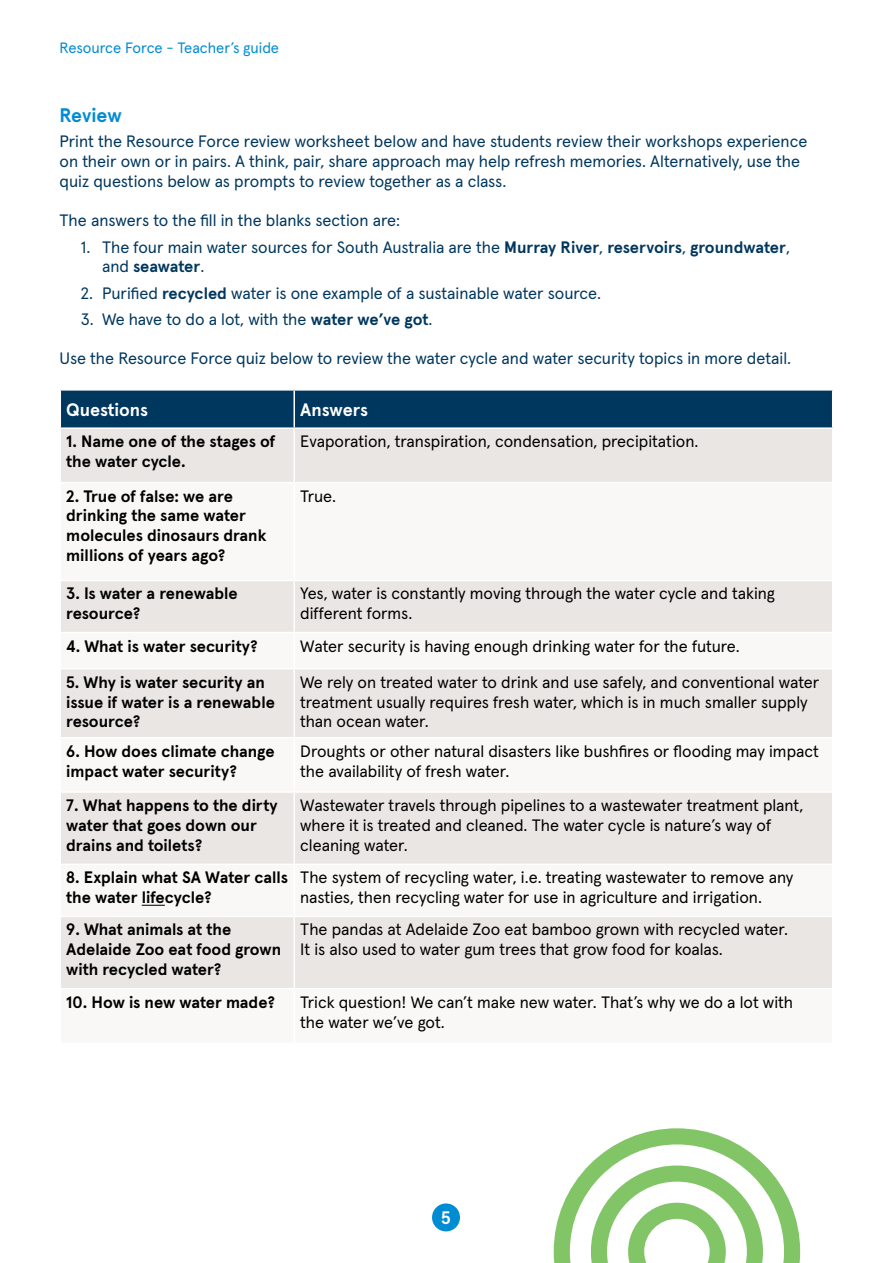
<style>
.page{position:relative;width:893px;height:1263px;background:#fff}
.page>*{position:absolute;margin:0;border:0;box-sizing:border-box;transform-origin:0 0}
.t1{font:700 19.5px "Apercu";letter-spacing:-.005em;color:#008cd2}
.t2{font:700 18px "Apercu";letter-spacing:-.005em;color:#fff}
.t3{font:16.5px/19.8px "Apercu";color:#000}
.t4{font:16.5px/19.8px "Apercu";color:#00375e}
.t5{font:700 16.5px/19.8px "Apercu";color:#000}
.t6{font:15px "Apercu";color:#008cd2}
.s1{font-weight:700}
</style>
<div class="page">
<div style="left:432px;top:1203px;width:28px;height:28px;background:#008cd2;border-radius:50%"></div>
<div style="left:61px;top:391px;width:771px;height:36px;background:#00375e"></div>
<div style="left:61px;top:429px;width:771px;height:53px;background:#eae6e3"></div>
<svg style="left:61px;top:581px;width:771px;height:407px;fill:#eae6e3"></svg>
<hr style="left:293px;top:391px;width:2px;height:36px;background:#fff">
<hr style="left:293px;top:429px;width:2px;height:53px;background:#fff">
<hr style="left:293px;top:581px;width:2px;height:51px;background:#fff">
<hr style="left:60px;top:632px;width:234px;height:1px;background:#fff">
<hr style="left:294px;top:632px;width:539px;height:1px;background:#fff">
<hr style="left:293px;top:633px;width:2px;height:35px;background:#fff">
<hr style="left:60px;top:668px;width:234px;height:1px;background:#fff">
<hr style="left:294px;top:668px;width:539px;height:1px;background:#fff">
<hr style="left:293px;top:669px;width:2px;height:68px;background:#fff">
<hr style="left:60px;top:737px;width:234px;height:1px;background:#fff">
<hr style="left:294px;top:737px;width:539px;height:1px;background:#fff">
<hr style="left:293px;top:738px;width:2px;height:53px;background:#fff">
<hr style="left:60px;top:791px;width:234px;height:2px;background:#fff">
<hr style="left:294px;top:791px;width:539px;height:2px;background:#fff">
<hr style="left:293px;top:793px;width:2px;height:70px;background:#fff">
<hr style="left:60px;top:863px;width:234px;height:2px;background:#fff">
<hr style="left:294px;top:863px;width:539px;height:2px;background:#fff">
<hr style="left:293px;top:865px;width:2px;height:51px;background:#fff">
<hr style="left:60px;top:916px;width:234px;height:1px;background:#fff">
<hr style="left:294px;top:916px;width:539px;height:1px;background:#fff">
<hr style="left:293px;top:917px;width:2px;height:71px;background:#fff">
<svg style="left:142px;top:905px;width:23px;height:1px"></svg>
<svg style="left:554px;top:1128px;width:246px;height:135px"></svg>
<p class="t6" style="left:60px;top:36px;width:221px">Resource Force - Teacher’s guide</p>
<p class="t1" style="left:60px;top:100px;width:64px">Review</p>
<p class="t4" style="left:60px;top:130px;width:749px">Print the Resource Force review worksheet below and have students review their workshops experience on their own or in pairs. A think, pair, share approach may help refresh memories. Alternatively, use the quiz questions below as prompts to review together as a class.</p>
<p class="t4" style="left:60px;top:209px;width:342px">The answers to the fill in the blanks section are:</p>
<p class="t4" style="left:102px;top:235px;width:689px;text-indent:-21px">1. The four main water sources for South Australia are the <span class="s1">Murray River</span>, <span class="s1">reservoirs</span>, <span class="s1">groundwater</span>, and <span class="s1">seawater</span>.</p>
<p class="t4" style="left:81px;top:281px;width:522px">2. Purified <span class="s1">recycled</span> water is one example of a sustainable water source.</p>
<p class="t4" style="left:81px;top:307px;width:353px">3. We have to do a lot, with the <span class="s1">water we’ve got</span>.</p>
<p class="t4" style="left:60px;top:347px;width:733px">Use the Resource Force quiz below to review the water cycle and water security topics in more detail.</p>
<p class="t2" style="left:66px;top:396px;width:83px">Questions</p>
<p class="t2" style="left:300px;top:396px;width:69px">Answers</p>
<p class="t5" style="left:66px;top:430px;width:211px">1. Name one of the stages of the water cycle.</p>
<p class="t3" style="left:300px;top:430px;width:400px">Evaporation, transpiration, condensation, precipitation.</p>
<p class="t5" style="left:66px;top:485px;width:202px">2. True of false: we are drinking the same water molecules dinosaurs drank millions of years ago?</p>
<p class="t3" style="left:300px;top:484px;width:37px">True.</p>
<p class="t5" style="left:66px;top:582px;width:173px">3. Is water a renewable resource?</p>
<p class="t3" style="left:300px;top:582px;width:476px">Yes, water is constantly moving through the water cycle and taking different forms.</p>
<p class="t5" style="left:66px;top:634px;width:193px">4. What is water security?</p>
<p class="t3" style="left:300px;top:634px;width:441px">Water security is having enough drinking water for the future.</p>
<p class="t5" style="left:66px;top:671px;width:210px">5. Why is water security an issue if water is a renewable resource?</p>
<p class="t3" style="left:300px;top:670px;width:520px">We rely on treated water to drink and use safely, and conventional water treatment usually requires fresh water, which is in much smaller supply than ocean water.</p>
<p class="t5" style="left:66px;top:740px;width:210px">6. How does climate change impact water security?</p>
<p class="t3" style="left:300px;top:740px;width:520px">Droughts or other natural disasters like bushfires or flooding may impact the availability of fresh water.</p>
<p class="t5" style="left:66px;top:794px;width:213px">7. What happens to the dirty water that goes down our drains and toilets?</p>
<p class="t3" style="left:300px;top:794px;width:505px">Wastewater travels through pipelines to a wastewater treatment plant, where it is treated and cleaned. The water cycle is nature’s way of cleaning water.</p>
<p class="t5" style="left:66px;top:866px;width:223px">8. Explain what SA Water calls the water lifecycle?</p>
<p class="t3" style="left:300px;top:866px;width:495px">The system of recycling water, i.e. treating wastewater to remove any nasties, then recycling water for use in agriculture and irrigation.</p>
<p class="t5" style="left:66px;top:918px;width:217px">9. What animals at the<br>Adelaide Zoo eat food grown with recycled water?</p>
<p class="t3" style="left:300px;top:918px;width:489px">The pandas at Adelaide Zoo eat bamboo grown with recycled water.<br>It is also used to water gum trees that grow food for koalas.</p>
<p class="t5" style="left:66px;top:991px;width:210px">10. How is new water made?</p>
<p class="t3" style="left:300px;top:990px;width:494px">Trick question! We can’t make new water. That’s why we do a lot with the water we’ve got.</p>
<p class="t2" style="left:441px;top:1204px;width:11px">5</p>
</div>
